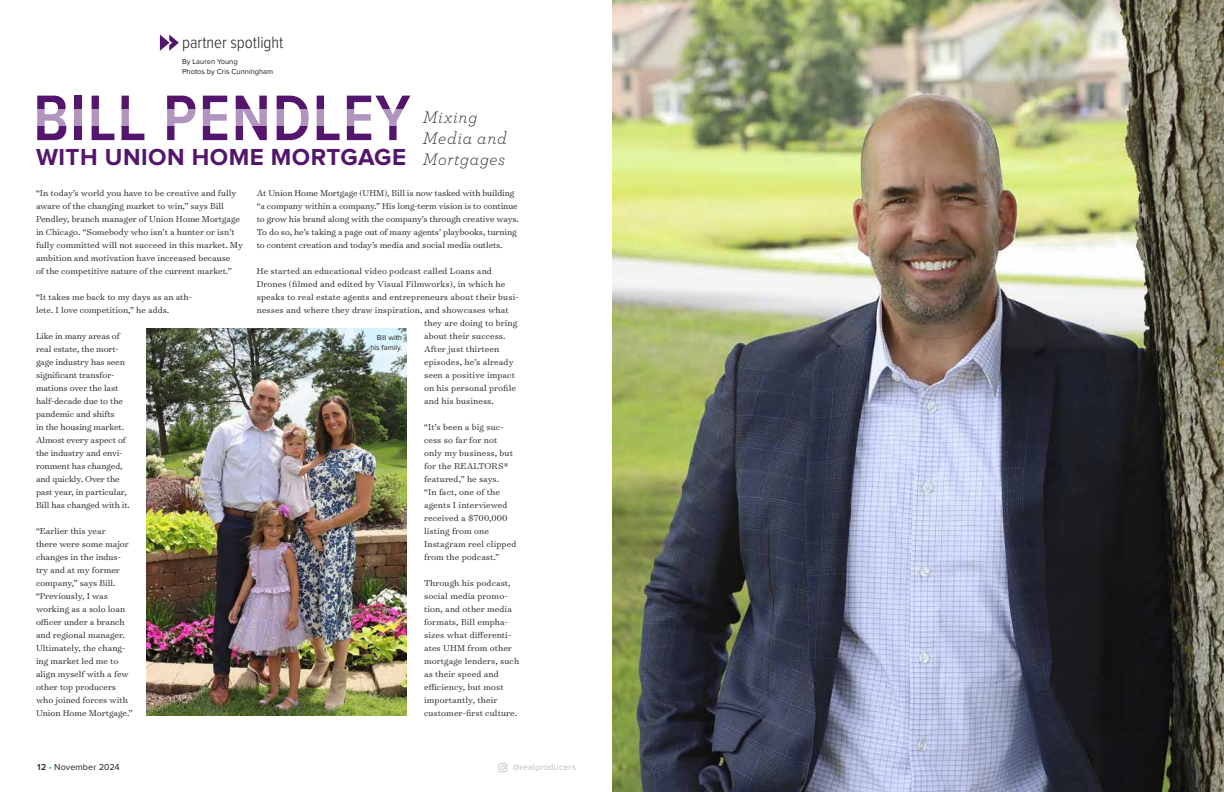
<style>
.page{position:relative;width:1224px;height:792px;background:#fff}
.page>*{position:absolute;margin:0;border:0;box-sizing:border-box;transform-origin:0 0}
.t1{font:600 66.7px "Proxima Nova Cond";letter-spacing:.02em;color:#54156c}
.t2{font:700 24.1px "Proxima Nova";letter-spacing:.02em;color:#54156c}
.t3{font:italic 300 17.5px/21px "Archer Pro";letter-spacing:.04em;color:#231f20}
.t4{font:300 17px "Proxima Nova Cond";color:#231f20}
.t5{font:300 9.8px/13px "Surveyor Text";color:#231f20}
.t6{font:9px "Proxima Nova";letter-spacing:.005em;color:#231f20}
.t7{font:9px "Proxima Nova";letter-spacing:.01em;color:#bcbec0}
.t8{font:7.5px/10px "Proxima Nova";color:#231f20}
.s1{font-weight:600}
.s2{color:#19a8e0}
</style>
<div class="page">
<svg style="left:498px;top:763px;width:9px;height:9px"></svg>
<svg style="left:160px;top:35px;width:19px;height:16px"></svg>
<img style="left:612px;top:0;width:612px;height:792px">
<img style="left:146px;top:328px;width:260px;height:388px">
<h3 class="t4" style="left:182px;top:35px;width:103px">partner spotlight</h3>
<p class="t8" style="left:182px;top:57px;width:93px">By Lauren Young<br>Photos by Cris Cunningham</p>
<h1 class="t1" style="left:33px;top:87px;width:379px">BILL PENDLEY</h1>
<h2 class="t2" style="left:36px;top:146px;width:372px">WITH UNION HOME MORTGAGE</h2>
<h3 class="t3" style="left:423px;top:106px;width:86px">Mixing<br>Media and<br>Mortgages</h3>
<p class="t5" style="left:36px;top:187px;width:208px">“In today’s world you have to be creative and fully aware of the changing market to win,” says Bill Pendley, branch manager of Union Home Mortgage in Chicago. “Somebody who isn’t a hunter or isn’t fully committed will not succeed in this market. My ambition and motivation have increased because<br>of the competitive nature of the current market.”</p>
<p class="t5" style="left:36px;top:291px;width:158px">“It takes me back to my days as an ath&shy;lete. I love competition,” he adds.</p>
<p class="t5" style="left:36px;top:330px;width:96px">Like in many areas of real estate, the mort&shy;gage industry has seen significant transfor&shy;mations over the last half-decade due to the pandemic and shifts<br>in the housing market.<br>Almost every aspect of the industry and envi&shy;ronment has changed, and quickly. Over the past year, in particular,<br>Bill has changed with it.</p>
<p class="t5" style="left:36px;top:525px;width:98px">“Earlier this year<br>there were some major changes in the indus&shy;try and at my former company,” says Bill. “Previously, I was working as a solo loan officer under a branch and regional manager.<br>Ultimately, the chang&shy;ing market led me to align myself with a few other top producers who joined forces with<br>Union Home Mortgage.”</p>
<p class="t5" style="left:257px;top:186px;width:264px">At Union Home Mortgage (UHM), Bill is now tasked with building “a company within a company.” His long-term vision is to continue to grow his brand along with the company’s through creative ways.<br>To do so, he’s taking a page out of many agents’ playbooks, turning to content creation and today’s media and social media outlets.</p>
<p class="t5" style="left:257px;top:264px;width:237px">He started an educational video podcast called Loans and</p>
<p class="t5" style="left:257px;top:277px;width:250px">Drones (filmed and edited by Visual Filmworks), in which he</p>
<p class="t5" style="left:257px;top:290px;width:264px">speaks to real estate agents and entrepreneurs about their busi-</p>
<p class="t5" style="left:257px;top:303px;width:253px">nesses and where they draw inspiration, and showcases what</p>
<p class="t5" style="left:424px;top:316px;width:95px">they are doing to bring</p>
<p class="t5" style="left:424px;top:329px;width:83px">about their success.</p>
<p class="t5" style="left:424px;top:342px;width:77px">After just thirteen</p>
<p class="t5" style="left:424px;top:355px;width:91px">episodes, he’s already</p>
<p class="t5" style="left:424px;top:368px;width:92px">seen a positive impact</p>
<p class="t5" style="left:424px;top:381px;width:94px">on his personal profile</p>
<p class="t5" style="left:424px;top:394px;width:71px">and his business.</p>
<p class="t5" style="left:424px;top:420px;width:94px">“It’s been a big suc&shy;cess so far for not only my business, but for the REALTORS® featured,” he says.<br>“In fact, one of the agents I interviewed received a $700,000 listing from one<br>Instagram reel clipped from the podcast.”</p>
<p class="t5" style="left:424px;top:576px;width:97px">Through his podcast, social media promo&shy;tion, and other media formats, Bill empha&shy;sizes what differenti&shy;ates UHM from other mortgage lenders, such as their speed and efficiency, but most importantly, their customer-first culture.</p>
<p class="t8" style="left:370px;top:332px;width:33px;text-align:right">Bill with his family.</p>
<p class="t6" style="left:36px;top:762px;width:85px"><span class="s1">12</span> <span class="s2">•</span> November 2024</p>
<p class="t7" style="left:513px;top:762px;width:65px">@realproducers</p>
</div>
